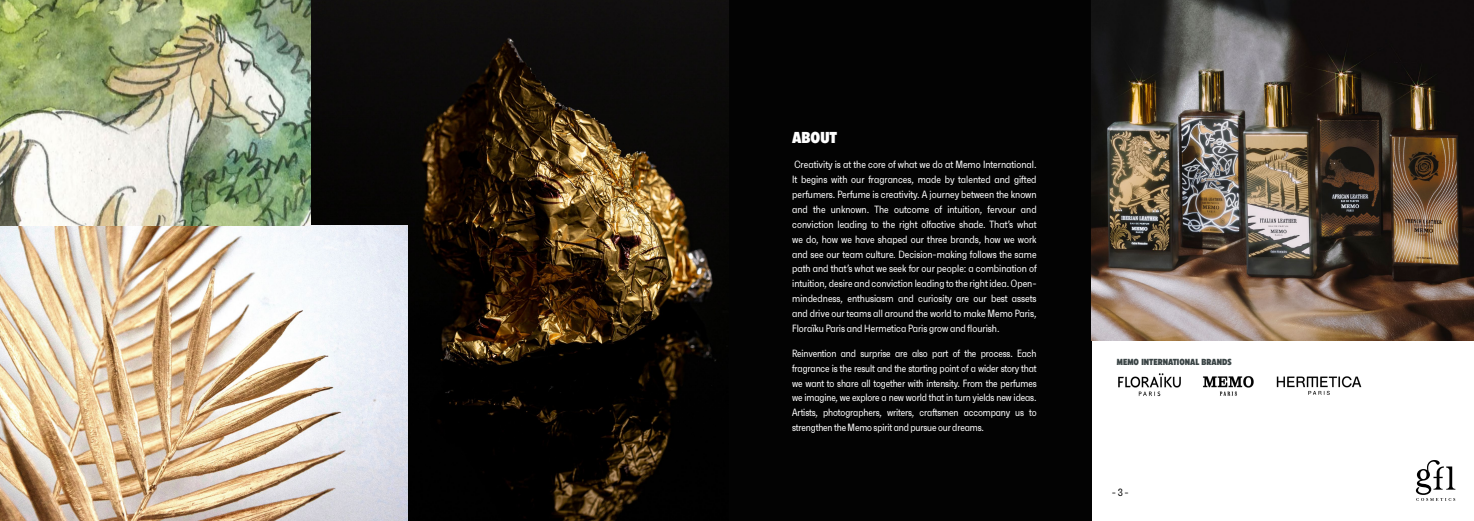
<style>
.page{position:relative;width:1474px;height:521px;background:#fff}
.page>*{position:absolute;margin:0;border:0;box-sizing:border-box;transform-origin:0 0}
.t1{font:900 15.75px "Eastman Condensed";color:#fff}
.t2{font:10.5px/14.9px "Faktum X Con";letter-spacing:-.01em;color:#fff;text-align:justify}
.t3{font:10.5px "Faktum X Con";color:#000}
.t4{font:900 8.75px "Eastman Condensed";color:#3b4546}
</style>
<div class="page">
<img style="left:310px;top:0;width:419px;height:521px">
<img style="left:0;top:225px;width:407px;height:296px">
<img style="left:0;top:0;width:310px;height:225px">
<div style="left:729px;top:0;width:362px;height:521px;background:#030303"></div>
<img style="left:1091px;top:0;width:382px;height:341px">
<img style="left:1118px;top:373px;width:62px;height:24px">
<img style="left:1203px;top:376px;width:51px;height:20px">
<img style="left:1276px;top:376px;width:86px;height:19px">
<svg style="left:1415px;top:460px;width:40px;height:41px"></svg>
<h1 class="t1" style="left:792px;top:126px;width:46px">ABOUT</h1>
<p class="t2" style="left:792px;top:157px;width:246px">Creativity is at the core of what we do at Memo International.<br>It begins with our fragrances, made by talented and gifted perfumers. Perfume is creativity. A journey between the known and the unknown. The outcome of intuition, fervour and conviction leading to the right olfactive shade. That’s what we do, how we have shaped our three brands, how we work and see our team culture. Decision-making follows the same path and that’s what we seek for our people: a combination of intuition, desire and conviction leading to the right idea. Open&shy;mindedness, enthusiasm and curiosity are our best assets and drive our teams all around the world to make Memo Paris, Floraïku Paris and Hermetica Paris grow and flourish.</p>
<p class="t2" style="left:792px;top:346px;width:246px">Reinvention and surprise are also part of the process. Each fragrance is the result and the starting point of a wider story that we want to share all together with intensity. From the perfumes we imagine, we explore a new world that in turn yields new ideas.<br>Artists, photographers, writers, craftsmen accompany us to strengthen the Memo spirit and pursue our dreams.</p>
<p class="t4" style="left:1116px;top:355px;width:116px">MEMO INTERNATIONAL BRANDS</p>
<p class="t3" style="left:1111px;top:486px;width:19px">- 3 -</p>
</div>
